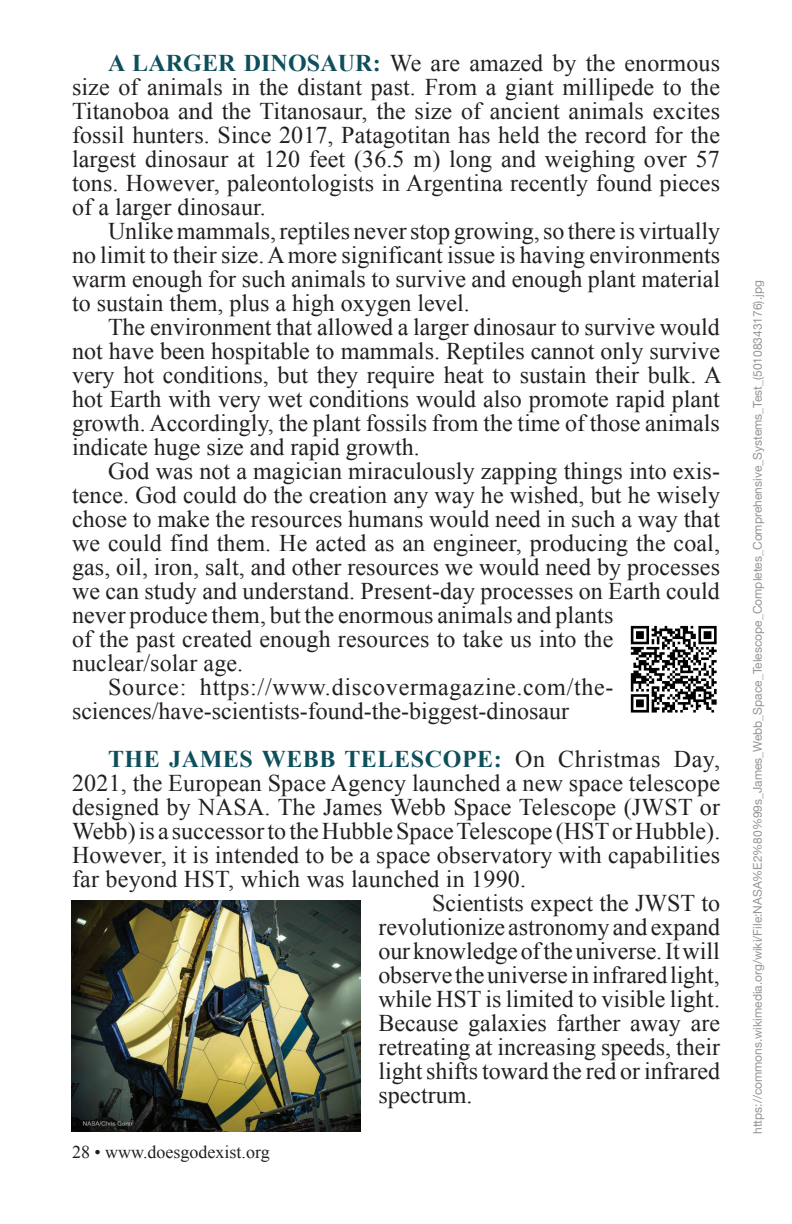
<style>
.page{position:relative;width:792px;height:1224px;background:#fff}
.page>*{position:absolute;margin:0;border:0;box-sizing:border-box;transform-origin:0 0}
.Body_Copy{font:24px/24px "Times New Roman";letter-spacing:.005em;color:#231f20;text-align:justify}
.t1{font:18px "Times New Roman";color:#231f20}
.Body_Copy-2{font:12px "Helvetica Neue";color:#939598}
.s1{font-weight:700;color:#0e4f5c}
</style>
<div class="page">
<img style="left:630px;top:625px;width:87px;height:88px">
<img style="left:72px;top:900px;width:288px;height:232px">
<p class="Body_Copy" style="left:72px;top:50px;width:650px;text-indent:36px"><span class="s1">A LARGER DINOSAUR:</span> We are amazed by the enormous size of animals in the distant past. From a giant millipede to the Titanoboa and the Titanosaur, the size of ancient animals excites fossil hunters. Since 2017, Patagotitan has held the record for the largest dinosaur at 120 feet (36.5 m) long and weighing over 57 tons. However, paleontologists in Argentina recently found pieces of a larger dinosaur.</p>
<p class="Body_Copy" style="left:72px;top:218px;width:650px;text-indent:36px">Unlike mammals, reptiles never stop growing, so there is virtually no limit to their size. A more significant issue is having environments warm enough for such animals to survive and enough plant material to sustain them, plus a high oxygen level.</p>
<p class="Body_Copy" style="left:72px;top:314px;width:651px;text-indent:36px">The environment that allowed a larger dinosaur to survive would not have been hospitable to mammals. Reptiles cannot only survive very hot conditions, but they require heat to sustain their bulk. A hot Earth with very wet conditions would also promote rapid plant growth. Accordingly, the plant fossils from the time of those animals indicate huge size and rapid growth.</p>
<p class="Body_Copy" style="left:72px;top:458px;width:650px;text-align:left;text-indent:36px">God was not a magician miraculously zapping things into exis&shy;tence. God could do the creation any way he wished, but he wisely chose to make the resources humans would need in such a way that we could find them. He acted as an engineer, producing the coal, gas, oil, iron, salt, and other resources we would need by processes we can study and understand. Present-day processes on Earth could never produce them, but the enormous animals and plants<br>of the past created enough resources to take us into the nuclear/solar age.</p>
<p class="Body_Copy" style="left:72px;top:674px;width:543px;text-indent:36px">Source: https://www.discovermagazine.com/the&shy;sciences/have-scientists-found-the-biggest-dinosaur</p>
<p class="Body_Copy" style="left:72px;top:746px;width:650px;text-indent:36px"><span class="s1">THE JAMES WEBB TELESCOPE:</span> On Christmas Day, 2021, the European Space Agency launched a new space telescope designed by NASA. The James Webb Space Telescope (JWST or Webb) is a successor to the Hubble Space Telescope (HST or Hubble).<br>However, it is intended to be a space observatory with capabilities far beyond HST, which was launched in 1990.</p>
<p class="Body_Copy" style="left:378px;top:890px;width:343px;text-indent:54px">Scientists expect the JWST to revolutionize astronomy and expand our knowledge of the universe. It will observe the universe in infrared light, while HST is limited to visible light.<br>Because galaxies farther away are retreating at increasing speeds, their light shifts toward the red or infrared spectrum.</p>
<p class="t1" style="left:72px;top:1140px;width:199px">28 • www.doesgodexist.org</p>
<p class="Body_Copy-2" style="left:749px;top:1134px;width:855px;rotate:-90deg">https://commons.wikimedia.org/wiki/File:NASA%E2%80%99s_James_Webb_Space_Telescope_Completes_Comprehensive_Systems_Test_(50108343176).jpg</p>
</div>
